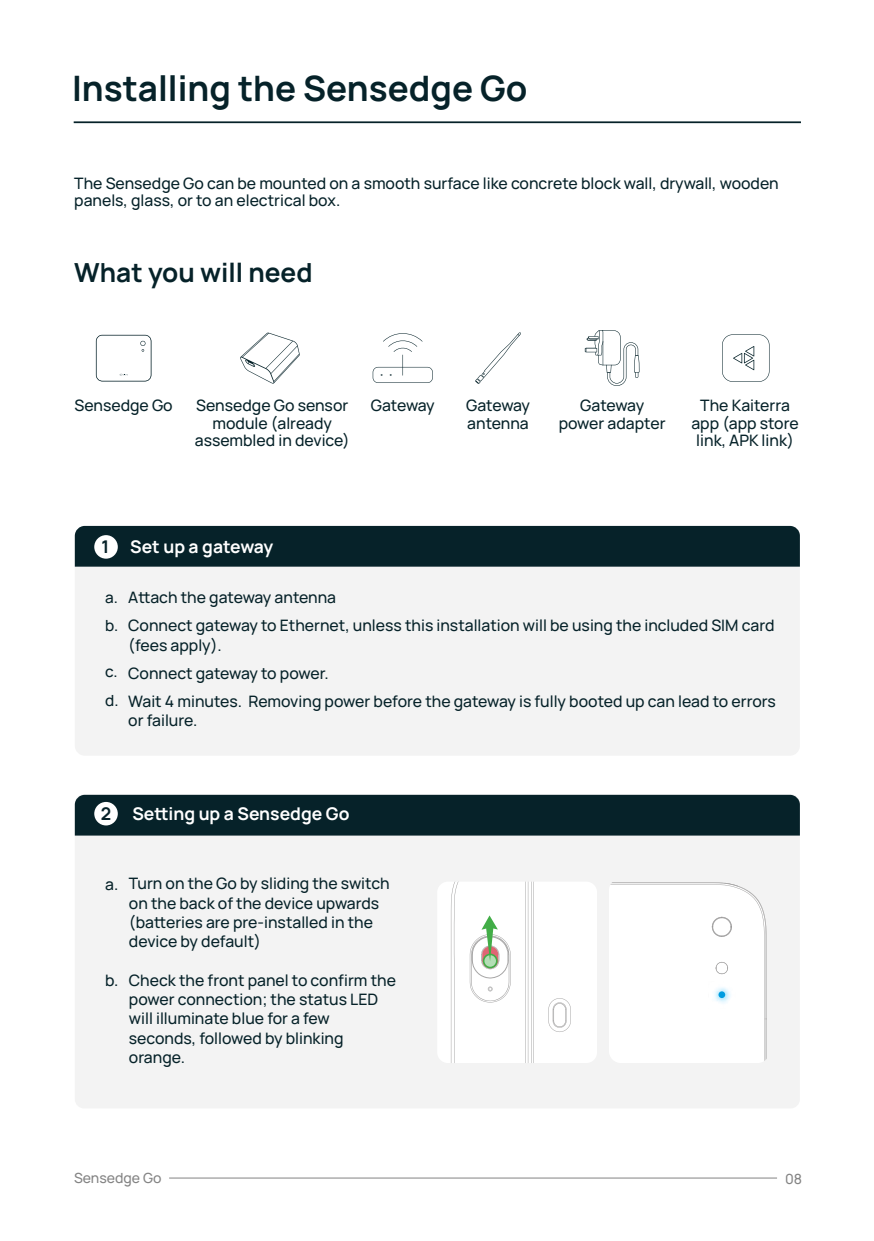
<style>
.page{position:relative;width:874px;height:1241px;background:#fff}
.page>*{position:absolute;margin:0;border:0;box-sizing:border-box;transform-origin:0 0}
.t1{font:700 35px "Manrope";color:#062229}
.t2{font:700 26.25px "Manrope";color:#062229}
.t3{font:700 17.5px "Manrope";color:#fff}
.t4{font:500 15.75px/19.2px "Manrope";color:#062229}
.t5{font:500 15.75px "Manrope";letter-spacing:-.02em;color:#062229}
.t6{font:500 15.4px/28px "Manrope";color:#062229}
.t7{font:500 14px "Manrope";color:#848484}
.s1{color:#062229}
</style>
<div class="page">
<div style="left:75px;top:794px;width:724px;height:314px;background:#f3f3f3;border-radius:9px"></div>
<hr style="left:169px;top:1177px;width:607px;height:1px;background:#848484">
<div style="left:75px;top:794px;width:724px;height:41px;background:#062229"></div>
<div style="left:75px;top:526px;width:724px;height:229px;background:#f3f3f3;border-radius:10px"></div>
<hr style="left:74px;top:121px;width:726px;height:2px;background:#062229">
<svg style="left:372px;top:333px;width:60px;height:50px"></svg>
<svg style="left:240px;top:332px;width:59px;height:51px"></svg>
<svg style="left:96px;top:335px;width:55px;height:46px"></svg>
<div style="left:75px;top:526px;width:724px;height:40px;background:#062229"></div>
<div style="left:94px;top:535px;width:24px;height:23px;background:#fff;border-radius:50%"></div>
<div style="left:94px;top:801px;width:24px;height:24px;background:#fff;border-radius:50%"></div>
<svg style="left:722px;top:334px;width:47px;height:48px"></svg>
<svg style="left:475px;top:332px;width:46px;height:52px"></svg>
<svg style="left:584px;top:330px;width:55px;height:56px"></svg>
<svg style="left:438px;top:881px;width:158px;height:181px"></svg>
<div style="left:609px;top:882px;width:157px;height:180px;background:#fff"></div>
<h1 class="t1" style="left:72px;top:64px;width:456px">Installing the Sensedge Go</h1>
<p class="t4" style="left:74px;top:173px;width:705px;line-height:17.5px">The Sensedge Go can be mounted on a smooth surface like concrete block wall, drywall, wooden panels, glass, or to an electrical box.</p>
<h2 class="t2" style="left:74px;top:253px;width:240px">What you will need</h2>
<p class="t4" style="left:196px;top:395px;width:153px">Sensedge Go sensor</p>
<p class="t5" style="left:370px;top:394px;width:65px">Gateway</p>
<p class="t4" style="left:195px;top:413px;width:156px;line-height:17.5px;text-align:center">module (already assembled in device)</p>
<p class="t4" style="left:466px;top:396px;width:65px;line-height:17.5px">Gateway antenna</p>
<p class="t4" style="left:558px;top:396px;width:108px;line-height:17.5px;text-align:center">Gateway power adapter</p>
<p class="t4" style="left:74px;top:395px;width:100px">Sensedge Go</p>
<p class="t4" style="left:691px;top:396px;width:109px;line-height:17.5px;text-align:center">The Kaiterra app (app store link, APK link)</p>
<p class="t3" style="left:101px;top:534px;width:173px"><span class="s1">1</span> Set up a gateway</p>
<p class="t6" style="left:105px;top:582px;width:15px">a. b.</p>
<p class="t6" style="left:105px;top:655px;width:15px;line-height:29.8px">c. d.</p>
<p class="t4" style="left:128px;top:583px;width:647px;line-height:28px">Attach the gateway antenna<br>Connect gateway to Ethernet, unless this installation will be using the included SIM card</p>
<p class="t4" style="left:128px;top:630px;width:648px;line-height:28px">(fees apply).<br>Connect gateway to power.<br>Wait 4 minutes. Removing power before the gateway is fully booted up can lead to errors</p>
<p class="t4" style="left:128px;top:709px;width:71px">or failure.</p>
<p class="t3" style="left:101px;top:800px;width:250px"><span class="s1">2</span> Setting up a Sensedge Go</p>
<p class="t4" style="left:105px;top:873px;width:15px">a.</p>
<p class="t4" style="left:105px;top:969px;width:15px">b.</p>
<p class="t4" style="left:129px;top:873px;width:262px">Turn on the Go by sliding the switch on the back of the device upwards (batteries are pre-installed in the device by default)</p>
<p class="t4" style="left:129px;top:969px;width:268px">Check the front panel to confirm the power connection; the status LED will illuminate blue for a few seconds, followed by blinking orange.</p>
<p class="t7" style="left:74px;top:1167px;width:89px">Sensedge Go</p>
<p class="t7" style="left:784px;top:1169px;width:19px">08</p>
</div>
